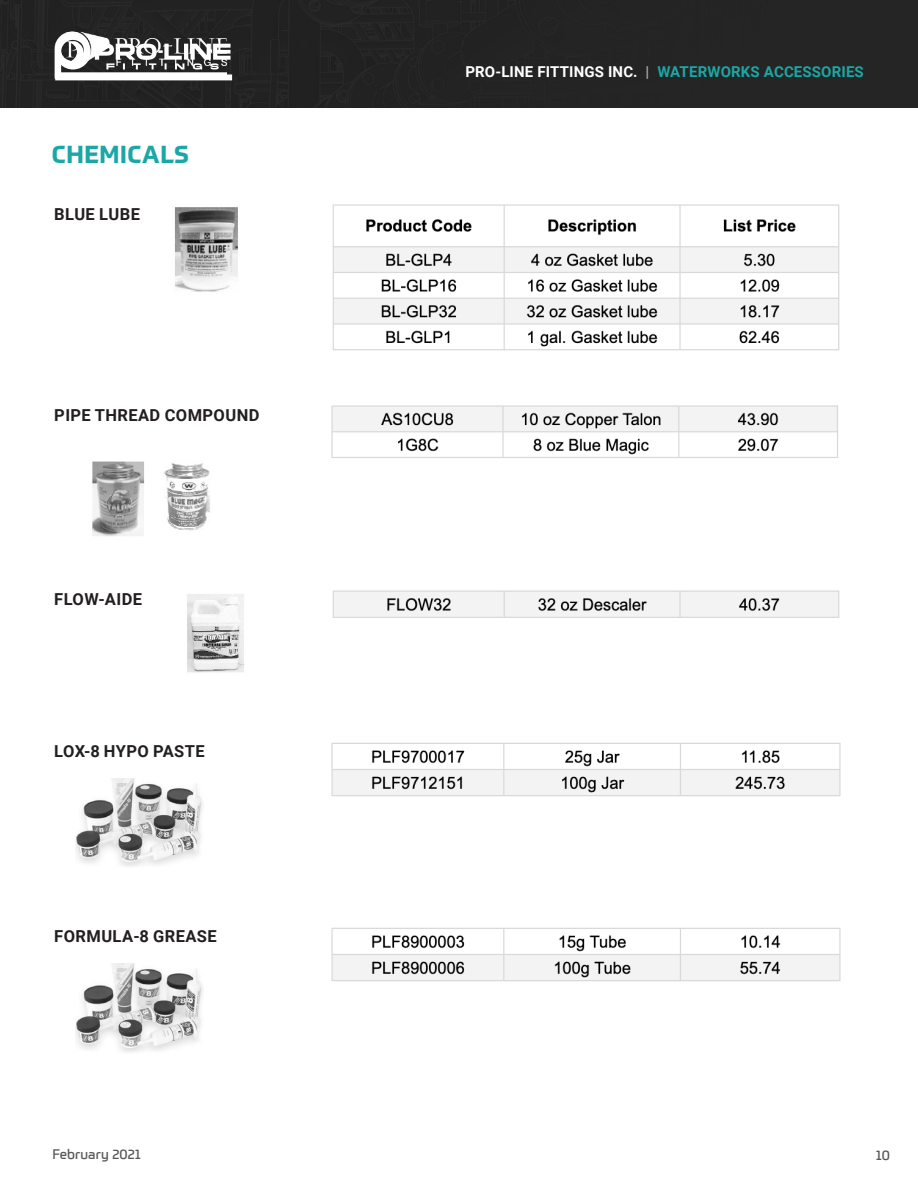
<style>
.page{position:relative;width:918px;height:1188px;background:#fff}
.page>*{position:absolute;margin:0;border:0;box-sizing:border-box;transform-origin:0 0}
.t1{font:700 24px "Prometo";letter-spacing:.025em;color:#1ba7a6}
.t2{font:700 16.5px "Roboto";letter-spacing:.025em;color:#231f20}
.t3{font:700 15px "Roboto";letter-spacing:.01em;color:#1ba7a6}
.t4{font:13.5px "Prometo";letter-spacing:.01em;color:#57585a}
.s1{color:#fff}
.s2{color:#aaabaf}
</style>
<div class="page">
<div style="left:0;top:0;width:918px;height:108px;background:#242424"></div>
<img style="left:52px;top:27px;width:174px;height:57px">
<img style="left:175px;top:207px;width:63px;height:85px">
<img style="left:92px;top:461px;width:52px;height:75px">
<img style="left:164px;top:463px;width:46px;height:68px">
<img style="left:187px;top:594px;width:57px;height:79px">
<img style="left:75px;top:778px;width:128px;height:89px">
<img style="left:75px;top:963px;width:128px;height:90px">
<img style="left:331px;top:742px;width:510px;height:55px">
<img style="left:332px;top:590px;width:508px;height:28px">
<img style="left:332px;top:204px;width:508px;height:147px">
<img style="left:331px;top:927px;width:510px;height:55px">
<img style="left:331px;top:405px;width:507px;height:53px">
<svg style="left:52px;top:31px;width:186px;height:52px"></svg>
<h1 class="t1" style="left:52px;top:139px;width:139px">CHEMICALS</h1>
<p class="t2" style="left:54px;top:202px;width:87px">BLUE LUBE</p>
<p class="t2" style="left:54px;top:404px;width:207px">PIPE THREAD COMPOUND</p>
<p class="t2" style="left:54px;top:588px;width:89px">FLOW-AIDE</p>
<p class="t2" style="left:54px;top:739px;width:152px">LOX-8 HYPO PASTE</p>
<p class="t2" style="left:54px;top:924px;width:164px">FORMULA-8 GREASE</p>
<p class="t3" style="left:465px;top:61px;width:400px"><span class="s1">PRO-LINE FITTINGS INC.</span> <span class="s2">|</span> WATERWORKS ACCESSORIES</p>
<p class="t4" style="left:52px;top:1146px;width:90px">February 2021</p>
<p class="t4" style="left:876px;top:1147px;width:16px">10</p>
</div>
